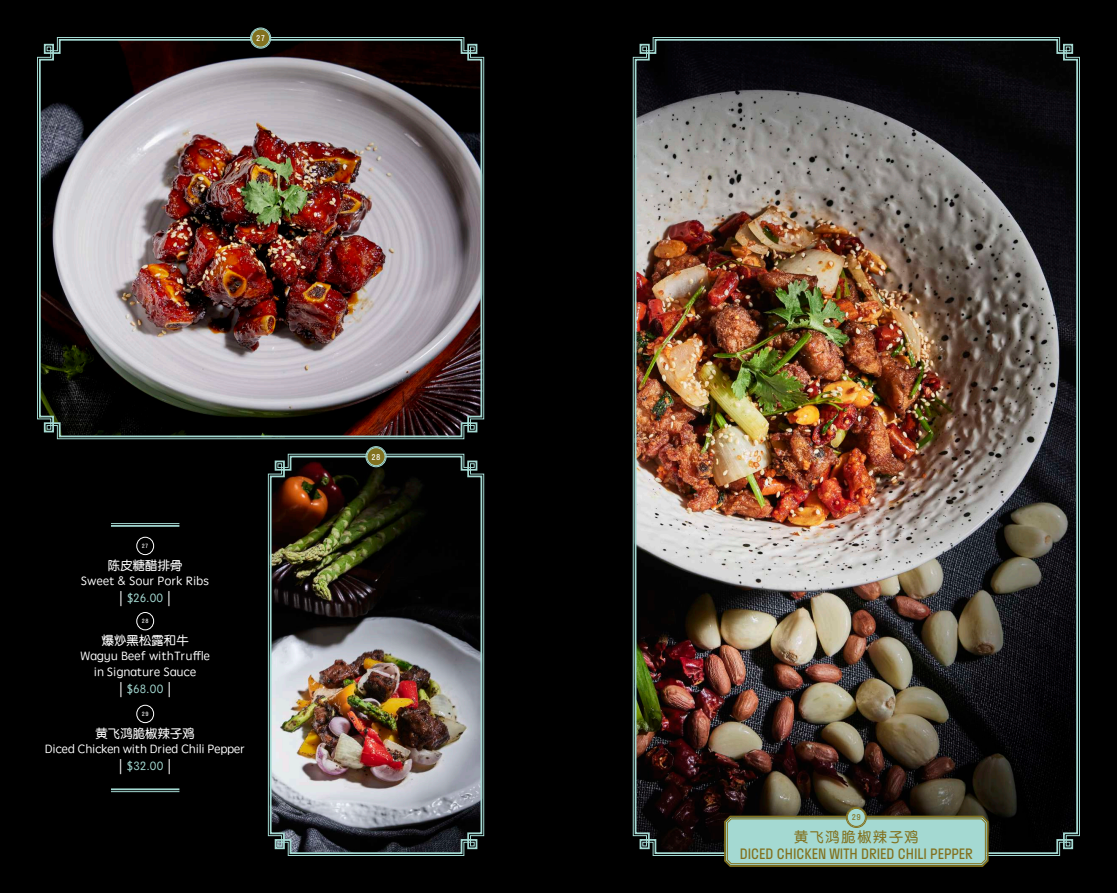
<style>
.page{position:relative;width:1117px;height:893px;background:#fff}
.page>*{position:absolute;margin:0;border:0;box-sizing:border-box;transform-origin:0 0}
.t1{font:14px "Stratos";color:#82711f}
.t2{font:14px "ST Yuanti SC Regular";letter-spacing:.125em;color:#82711f}
.t3{font:12.25px/15.8px "ST Yuanti TC Regular";letter-spacing:.015em;color:#fff;text-align:center}
.t4{font:12.25px "ST Yuanti TC Regular";color:#a4d9d2}
.t5{font:7.88px "Stratos";color:#fff}
.t6{font:7.88px "Stratos";color:#82711f}
.t7{font:5.69px "Stratos";color:#fff}
.s1{font-family:"ST Yuanti TC Light";font-size:21.88px;color:#fff}
</style>
<div class="page">
<div style="left:0;top:0;width:1116px;height:893px;background:#000"></div>
<hr style="left:111px;top:523px;width:68px;height:1px;background:#a4d9d2">
<hr style="left:111px;top:525px;width:68px;height:2px;background:#a4d9d2">
<div style="left:136px;top:537px;width:18px;height:18px;border:1px solid #fff;border-radius:50%"></div>
<div style="left:136px;top:612px;width:18px;height:18px;border:1px solid #fff;border-radius:50%"></div>
<div style="left:136px;top:705px;width:18px;height:18px;border:1px solid #fff;border-radius:50%"></div>
<hr style="left:111px;top:791px;width:68px;height:1px;background:#a4d9d2">
<hr style="left:111px;top:788px;width:68px;height:2px;background:#a4d9d2">
<img style="left:633px;top:38px;width:445px;height:817px">
<img style="left:38px;top:38px;width:445px;height:400px">
<img style="left:269px;top:455px;width:214px;height:400px">
<div style="left:251px;top:29px;width:19px;height:18px;background:#82711f;border-radius:50%"></div>
<div style="left:250px;top:28px;width:21px;height:20px;border:1px solid #a4d9d2;border-radius:50%"></div>
<div style="left:251px;top:29px;width:19px;height:18px;border:1px solid #a4d9d2;border-radius:50%"></div>
<div style="left:366px;top:447px;width:19px;height:19px;background:#82711f;border-radius:50%"></div>
<div style="left:366px;top:446px;width:20px;height:21px;border:1px solid #a4d9d2;border-radius:50%"></div>
<div style="left:366px;top:447px;width:19px;height:19px;border:1px solid #a4d9d2;border-radius:50%"></div>
<svg style="left:722px;top:814px;width:267px;height:53px"></svg>
<div style="left:727px;top:818px;width:258px;height:46px;border:1px solid #82711f;border-radius:4px"></div>
<div style="left:846px;top:808px;width:19px;height:19px;background:#a4d9d2;border-radius:50%"></div>
<div style="left:846px;top:807px;width:20px;height:21px;border:1px solid #82711f;border-radius:50%"></div>
<div style="left:846px;top:808px;width:19px;height:19px;border:1px solid #82711f;border-radius:50%"></div>
<p class="t5" style="left:256px;top:32px;width:10px">27</p>
<p class="t7" style="left:142px;top:541px;width:8px">27</p>
<p class="t3" style="left:81px;top:557px;width:129px">陈皮糖醋排骨<br>Sweet &amp; Sour Pork Ribs</p>
<p class="t4" style="left:118px;top:589px;width:55px"><span class="s1">I</span> $26.00 <span class="s1">I</span></p>
<p class="t7" style="left:142px;top:617px;width:8px">28</p>
<p class="t3" style="left:80px;top:632px;width:131px">爆炒黑松露和牛<br>Wagyu Beef withTruffle in Signature Sauce</p>
<p class="t4" style="left:118px;top:680px;width:55px"><span class="s1">I</span> $68.00 <span class="s1">I</span></p>
<p class="t7" style="left:142px;top:709px;width:8px">29</p>
<p class="t3" style="left:45px;top:725px;width:201px">黄飞鸿脆椒辣子鸡<br>Diced Chicken with Dried Chili Pepper</p>
<p class="t4" style="left:118px;top:757px;width:55px"><span class="s1">I</span> $32.00 <span class="s1">I</span></p>
<p class="t5" style="left:371px;top:450px;width:10px">28</p>
<p class="t6" style="left:851px;top:811px;width:10px">29</p>
<p class="t2" style="left:794px;top:827px;width:126px">黄飞鸿脆椒辣子鸡</p>
<p class="t1" style="left:739px;top:842px;width:234px">DICED CHICKEN WITH DRIED CHILI PEPPER</p>
</div>
